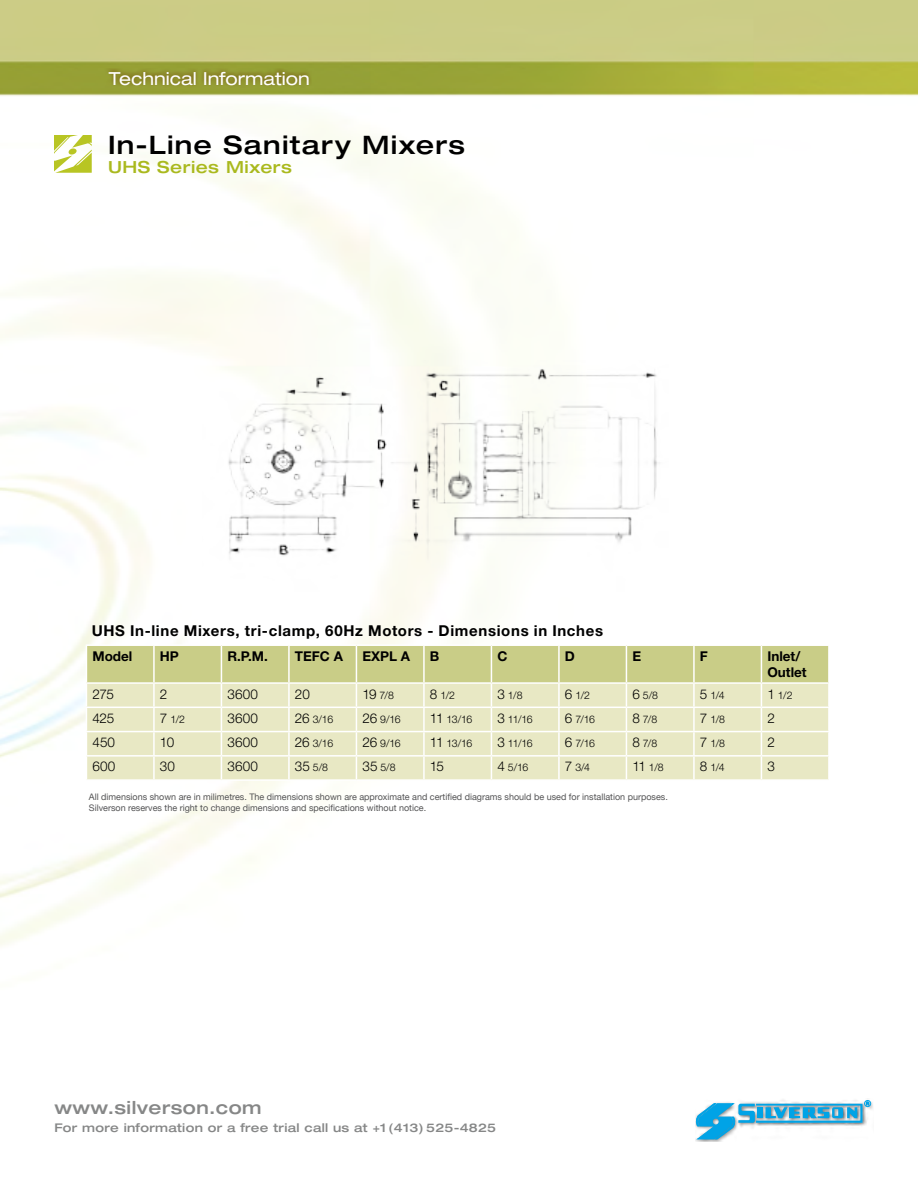
<style>
.page{position:relative;width:918px;height:1188px;background:#fff}
.page>*{position:absolute;margin:0;border:0;box-sizing:border-box;transform-origin:0 0}
.t1{font:500 expanded 25.5px "Helvetica Neue LT Std";letter-spacing:.05em;color:#000}
.t2{font:expanded 18px "Helvetica Neue LT Std";color:#fff}
.t3{font:500 expanded 18px "Helvetica Neue LT Std";letter-spacing:.025em;color:#868787}
.t4{font:500 expanded 16.65px "Helvetica Neue LT Std";letter-spacing:.03em;color:#aab91e}
.t5{font:700 15px "Helvetica Neue LT Std";letter-spacing:.045em;color:#000}
.t6{font:700 13.5px/16.2px "Helvetica Neue LT Std";color:#000}
.t7{font:300 13.5px "Helvetica Neue LT Std";letter-spacing:.01em;color:#000}
.t8{font:500 expanded 12px "Helvetica Neue LT Std";letter-spacing:.025em;color:#868787}
.t9{font:300 10.5px "Helvetica Neue LT Std";letter-spacing:-.04em;color:#000}
.t10{font:9px/10.8px "Helvetica Neue";color:#545455}
.s1{font-size:13.5px}
</style>
<div class="page">
<img style="left:0;top:0;width:918px;height:946px">
<div style="left:695px;top:1099px;width:179px;height:43px;background:#000;opacity:.53"></div>
<div style="left:864px;top:1100px;width:7px;height:7px;border:1px solid #00a3e6;border-radius:50%"></div>
<svg style="left:696px;top:1102px;width:173px;height:38px"></svg>
<div style="left:105px;top:68px;width:207px;height:19px;background:#74500f;opacity:.75"></div>
<svg style="left:54px;top:135px;width:38px;height:38px"></svg>
<img style="left:202px;top:360px;width:467px;height:232px">
<hr style="left:86px;top:644px;width:68px;height:2px;background:#fff">
<hr style="left:154px;top:644px;width:67px;height:2px;background:#fff">
<hr style="left:221px;top:644px;width:68px;height:2px;background:#fff">
<hr style="left:289px;top:644px;width:67px;height:2px;background:#fff">
<hr style="left:356px;top:644px;width:68px;height:2px;background:#fff">
<hr style="left:424px;top:644px;width:67px;height:2px;background:#fff">
<hr style="left:491px;top:644px;width:68px;height:2px;background:#fff">
<hr style="left:559px;top:644px;width:67px;height:2px;background:#fff">
<hr style="left:626px;top:644px;width:68px;height:2px;background:#fff">
<hr style="left:694px;top:644px;width:67px;height:2px;background:#fff">
<hr style="left:761px;top:644px;width:69px;height:2px;background:#fff">
<hr style="left:828px;top:646px;width:2px;height:36px;background:#fff">
<hr style="left:86px;top:779px;width:68px;height:2px;background:#fff">
<hr style="left:154px;top:779px;width:67px;height:2px;background:#fff">
<hr style="left:221px;top:779px;width:68px;height:2px;background:#fff">
<hr style="left:289px;top:779px;width:67px;height:2px;background:#fff">
<hr style="left:356px;top:779px;width:68px;height:2px;background:#fff">
<hr style="left:424px;top:779px;width:67px;height:2px;background:#fff">
<hr style="left:491px;top:779px;width:68px;height:2px;background:#fff">
<hr style="left:559px;top:779px;width:67px;height:2px;background:#fff">
<hr style="left:761px;top:682px;width:69px;height:2px;background:#fff">
<hr style="left:828px;top:684px;width:2px;height:23px;background:#fff">
<hr style="left:761px;top:707px;width:69px;height:1px;background:#fff">
<hr style="left:828px;top:708px;width:2px;height:23px;background:#fff">
<hr style="left:761px;top:731px;width:69px;height:1px;background:#fff">
<hr style="left:828px;top:732px;width:2px;height:23px;background:#fff">
<hr style="left:761px;top:755px;width:69px;height:2px;background:#fff">
<svg style="left:86px;top:645px;width:743px;height:134px;background:#e1e2b8"></svg>
<hr style="left:828px;top:757px;width:2px;height:22px;background:#fff">
<hr style="left:626px;top:779px;width:68px;height:2px;background:#fff">
<hr style="left:694px;top:779px;width:67px;height:2px;background:#fff">
<hr style="left:761px;top:779px;width:69px;height:2px;background:#fff">
<h2 class="t2" style="left:109px;top:68px;width:203px">Technical Information</h2>
<h1 class="t1" style="left:108px;top:129px;width:359px">In-Line Sanitary Mixers</h1>
<h3 class="t4" style="left:108px;top:157px;width:186px">UHS Series Mixers</h3>
<h3 class="t5" style="left:92px;top:622px;width:513px">UHS In-line Mixers, tri-clamp, 60Hz Motors - Dimensions in Inches</h3>
<h3 class="t6" style="left:92px;top:648px;width:41px">Model</h3>
<h3 class="t6" style="left:160px;top:648px;width:21px">HP</h3>
<h3 class="t6" style="left:227px;top:648px;width:42px">R.P.M.</h3>
<h3 class="t6" style="left:295px;top:648px;width:50px">TEFC A</h3>
<h3 class="t6" style="left:362px;top:648px;width:49px">EXPL A</h3>
<h3 class="t6" style="left:430px;top:648px;width:11px">B</h3>
<h3 class="t6" style="left:497px;top:648px;width:12px">C</h3>
<h3 class="t6" style="left:565px;top:648px;width:12px">D</h3>
<h3 class="t6" style="left:632px;top:648px;width:10px">E</h3>
<h3 class="t6" style="left:700px;top:648px;width:10px">F</h3>
<h3 class="t6" style="left:767px;top:648px;width:41px">Inlet/<br>Outlet</h3>
<h3 class="t7" style="left:92px;top:686px;width:23px">275</h3>
<h3 class="t7" style="left:160px;top:686px;width:9px">2</h3>
<h3 class="t7" style="left:227px;top:686px;width:32px">3600</h3>
<h3 class="t7" style="left:295px;top:686px;width:16px">20</h3>
<p class="t9" style="left:362px;top:689px;width:33px"><span class="s1">19</span> 7/8</p>
<p class="t9" style="left:430px;top:689px;width:27px"><span class="s1">8</span> 1/2</p>
<p class="t9" style="left:497px;top:689px;width:27px"><span class="s1">3</span> 1/8</p>
<p class="t9" style="left:565px;top:689px;width:27px"><span class="s1">6</span> 1/2</p>
<p class="t9" style="left:632px;top:689px;width:27px"><span class="s1">6</span> 5/8</p>
<p class="t9" style="left:700px;top:689px;width:26px"><span class="s1">5</span> 1/4</p>
<p class="t9" style="left:767px;top:689px;width:27px"><span class="s1">1</span> 1/2</p>
<h3 class="t7" style="left:92px;top:710px;width:23px">425</h3>
<p class="t9" style="left:160px;top:713px;width:27px"><span class="s1">7</span> 1/2</p>
<h3 class="t7" style="left:227px;top:710px;width:32px">3600</h3>
<p class="t9" style="left:295px;top:713px;width:40px"><span class="s1">26</span> 3/16</p>
<p class="t9" style="left:362px;top:713px;width:40px"><span class="s1">26</span> 9/16</p>
<p class="t9" style="left:430px;top:713px;width:44px"><span class="s1">11</span> 13/16</p>
<p class="t9" style="left:497px;top:713px;width:37px"><span class="s1">3</span> 11/16</p>
<p class="t9" style="left:565px;top:713px;width:31px"><span class="s1">6</span> 7/16</p>
<p class="t9" style="left:632px;top:713px;width:26px"><span class="s1">8</span> 7/8</p>
<p class="t9" style="left:700px;top:713px;width:27px"><span class="s1">7</span> 1/8</p>
<h3 class="t7" style="left:767px;top:710px;width:9px">2</h3>
<h3 class="t7" style="left:92px;top:734px;width:24px">450</h3>
<h3 class="t7" style="left:160px;top:734px;width:16px">10</h3>
<h3 class="t7" style="left:227px;top:734px;width:32px">3600</h3>
<p class="t9" style="left:295px;top:737px;width:40px"><span class="s1">26</span> 3/16</p>
<p class="t9" style="left:362px;top:737px;width:40px"><span class="s1">26</span> 9/16</p>
<p class="t9" style="left:430px;top:737px;width:44px"><span class="s1">11</span> 13/16</p>
<p class="t9" style="left:497px;top:737px;width:37px"><span class="s1">3</span> 11/16</p>
<p class="t9" style="left:565px;top:737px;width:31px"><span class="s1">6</span> 7/16</p>
<p class="t9" style="left:632px;top:737px;width:26px"><span class="s1">8</span> 7/8</p>
<p class="t9" style="left:700px;top:737px;width:27px"><span class="s1">7</span> 1/8</p>
<h3 class="t7" style="left:767px;top:734px;width:9px">2</h3>
<h3 class="t7" style="left:92px;top:758px;width:25px">600</h3>
<h3 class="t7" style="left:160px;top:758px;width:17px">30</h3>
<h3 class="t7" style="left:227px;top:758px;width:32px">3600</h3>
<p class="t9" style="left:295px;top:761px;width:35px"><span class="s1">35</span> 5/8</p>
<p class="t9" style="left:362px;top:761px;width:35px"><span class="s1">35</span> 5/8</p>
<h3 class="t7" style="left:430px;top:758px;width:16px">15</h3>
<p class="t9" style="left:497px;top:761px;width:32px"><span class="s1">4</span> 5/16</p>
<p class="t9" style="left:565px;top:761px;width:27px"><span class="s1">7</span> 3/4</p>
<p class="t9" style="left:632px;top:761px;width:33px"><span class="s1">11</span> 1/8</p>
<p class="t9" style="left:700px;top:761px;width:26px"><span class="s1">8</span> 1/4</p>
<h3 class="t7" style="left:767px;top:758px;width:9px">3</h3>
<p class="t10" style="left:89px;top:792px;width:581px">All dimensions shown are in milimetres. The dimensions shown are approximate and certified diagrams should be used for installation purposes.<br>Silverson reserves the right to change dimensions and specifications without notice.</p>
<h2 class="t3" style="left:54px;top:1096px;width:209px">www.silverson.com</h2>
<h3 class="t8" style="left:54px;top:1120px;width:443px">For more information or a free trial call us at +1 (413) 525-4825</h3>
</div>
